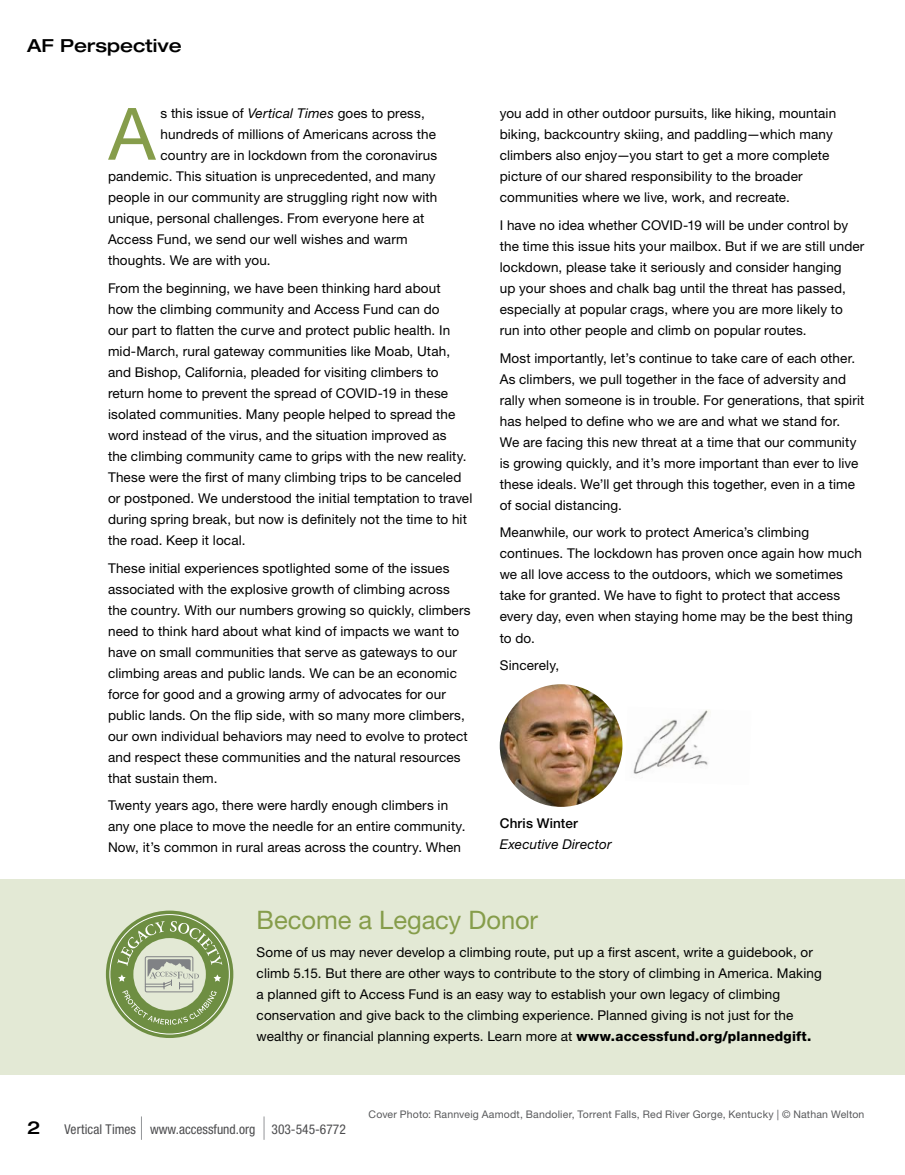
<style>
.page{position:relative;width:905px;height:1175px;background:#fff}
.page>*{position:absolute;margin:0;border:0;box-sizing:border-box;transform-origin:0 0}
.t1{font:72.3px "Helvetica Neue LT Std";color:#869d4b}
.t2{font:25.5px "Helvetica Neue LT Std";letter-spacing:-.005em;color:#869d4b}
.t3{font:500 expanded 18px "Helvetica Neue LT Std";color:#000}
.t4{font:13.5px/21px "Helvetica Neue LT Std";letter-spacing:.01em;color:#000}
.t5{font:condensed 13.5px "Helvetica Neue LT Std";color:#4d4d4f}
.t6{font:italic 13.5px "Helvetica Neue LT Std";letter-spacing:.01em;color:#000}
.t7{font:500 13.5px "Helvetica Neue LT Std";letter-spacing:.01em;color:#000}
.t8{font:10.5px "Helvetica Neue LT Std";letter-spacing:.015em;color:#58595b}
.s1{font-style:italic}
.s2{font-family:"Helvetica Neue";font-weight:800}
</style>
<div class="page">
<svg style="left:141px;top:1116px;width:1px;height:23px"></svg>
<svg style="left:264px;top:1116px;width:1px;height:23px"></svg>
<img style="left:633px;top:710px;width:78px;height:64px">
<div style="left:0;top:879px;width:904px;height:196px;background:#e3e9d5"></div>
<svg style="left:106px;top:910px;width:127px;height:128px"></svg>
<img style="left:500px;top:684px;width:122px;height:123px;border-radius:61px">
<h3 class="t3" style="left:27px;top:35px;width:156px">AF Perspective</h3>
<h1 class="t1" style="left:109px;top:91px;width:48px">A</h1>
<p class="t4" style="left:160px;top:102px;width:266px">s this issue of <span class="s1">Vertical Times</span> goes to press,</p>
<p class="t4" style="left:160px;top:123px;width:277px">hundreds of millions of Americans across the</p>
<p class="t4" style="left:160px;top:144px;width:278px">country are in lockdown from the coronavirus</p>
<p class="t4" style="left:108px;top:165px;width:329px">pandemic. This situation is unprecedented, and many</p>
<p class="t4" style="left:108px;top:186px;width:331px">people in our community are struggling right now with</p>
<p class="t4" style="left:108px;top:207px;width:318px">unique, personal challenges. From everyone here at</p>
<p class="t4" style="left:108px;top:228px;width:301px">Access Fund, we send our well wishes and warm</p>
<p class="t4" style="left:108px;top:249px;width:164px">thoughts. We are with you.</p>
<p class="t4" style="left:108px;top:277px;width:366px">From the beginning, we have been thinking hard about<br>how the climbing community and Access Fund can do<br>our part to flatten the curve and protect public health. In mid-March, rural gateway communities like Moab, Utah, and Bishop, California, pleaded for visiting climbers to return home to prevent the spread of COVID-19 in these isolated communities. Many people helped to spread the word instead of the virus, and the situation improved as<br>the climbing community came to grips with the new reality.<br>These were the first of many climbing trips to be canceled or postponed. We understood the initial temptation to travel during spring break, but now is definitely not the time to hit the road. Keep it local.</p>
<p class="t4" style="left:108px;top:557px;width:364px">These initial experiences spotlighted some of the issues associated with the explosive growth of climbing across the country. With our numbers growing so quickly, climbers need to think hard about what kind of impacts we want to have on small communities that serve as gateways to our climbing areas and public lands. We can be an economic force for good and a growing army of advocates for our public lands. On the flip side, with so many more climbers, our own individual behaviors may need to evolve to protect and respect these communities and the natural resources that sustain them.</p>
<p class="t4" style="left:108px;top:795px;width:359px">Twenty years ago, there were hardly enough climbers in any one place to move the needle for an entire community.<br>Now, it’s common in rural areas across the country. When</p>
<p class="t4" style="left:499px;top:102px;width:338px">you add in other outdoor pursuits, like hiking, mountain biking, backcountry skiing, and paddling—which many climbers also enjoy—you start to get a more complete picture of our shared responsibility to the broader communities where we live, work, and recreate.</p>
<p class="t4" style="left:499px;top:214px;width:366px">I have no idea whether COVID-19 will be under control by the time this issue hits your mailbox. But if we are still under lockdown, please take it seriously and consider hanging<br>up your shoes and chalk bag until the threat has passed, especially at popular crags, where you are more likely to run into other people and climb on popular routes.</p>
<p class="t4" style="left:499px;top:347px;width:366px">Most importantly, let’s continue to take care of each other.<br>As climbers, we pull together in the face of adversity and rally when someone is in trouble. For generations, that spirit has helped to define who we are and what we stand for.<br>We are facing this new threat at a time that our community is growing quickly, and it’s more important than ever to live these ideals. We’ll get through this together, even in a time of social distancing.</p>
<p class="t4" style="left:499px;top:522px;width:364px">Meanwhile, our work to protect America’s climbing continues. The lockdown has proven once again how much we all love access to the outdoors, which we sometimes take for granted. We have to fight to protect that access every day, even when staying home may be the best thing to do.</p>
<p class="t4" style="left:499px;top:655px;width:61px">Sincerely,</p>
<p class="t7" style="left:499px;top:815px;width:80px">Chris Winter</p>
<p class="t6" style="left:499px;top:836px;width:113px">Executive Director</p>
<h2 class="t2" style="left:256px;top:904px;width:283px">Become a Legacy Donor</h2>
<p class="t4" style="left:256px;top:941px;width:566px">Some of us may never develop a climbing route, put up a first ascent, write a guidebook, or climb 5.15. But there are other ways to contribute to the story of climbing in America. Making a planned gift to Access Fund is an easy way to establish your own legacy of climbing conservation and give back to the climbing experience. Planned giving is not just for the wealthy or financial planning experts. Learn more at <span class="s2">www.accessfund.org/plannedgift.</span></p>
<h3 class="t3" style="left:27px;top:1116px;width:15px">2</h3>
<p class="t5" style="left:64px;top:1121px;width:283px">Vertical Times www.accessfund.org 303-545-6772</p>
<p class="t8" style="left:368px;top:1107px;width:497px">Cover Photo: Rannveig Aamodt, Bandolier, Torrent Falls, Red River Gorge, Kentucky | © Nathan Welton</p>
</div>
